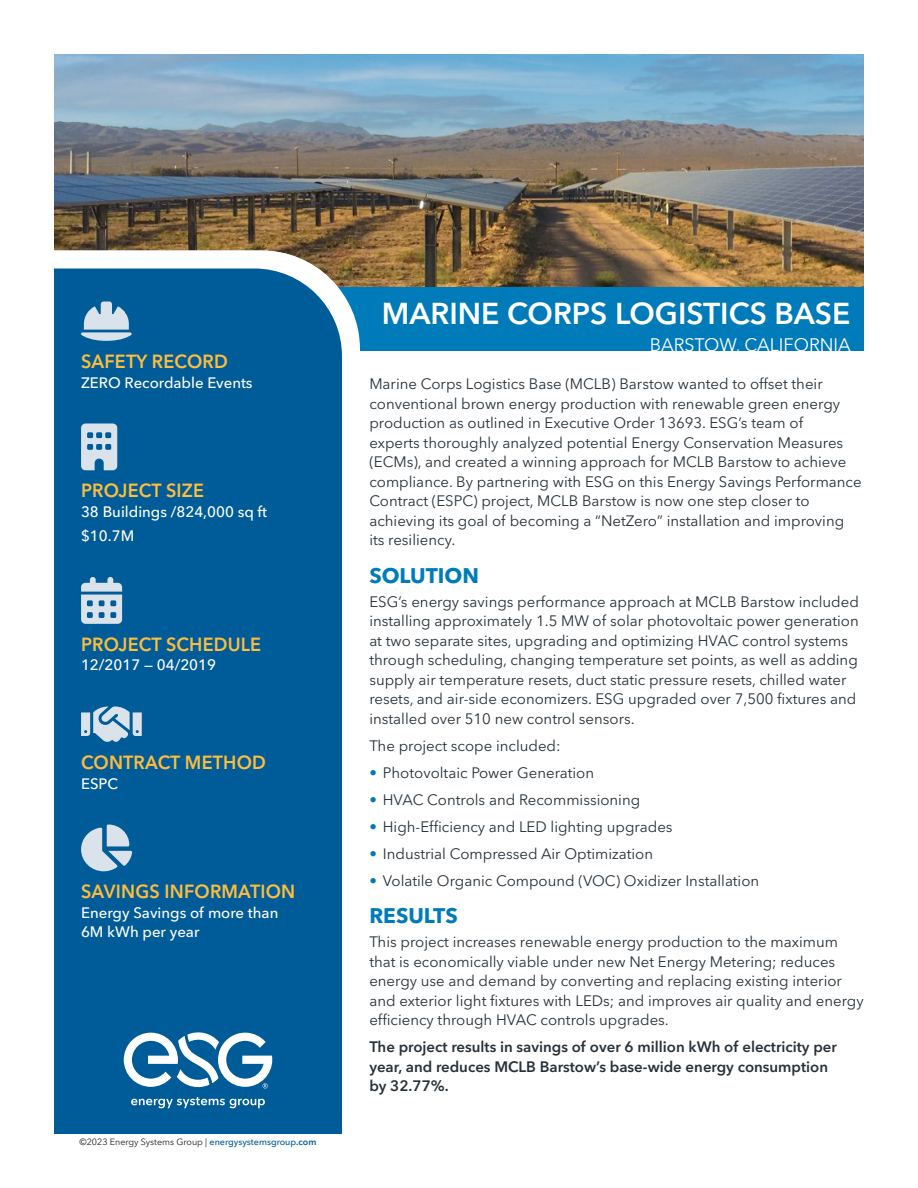
<style>
.page{position:relative;width:918px;height:1188px;background:#fff}
.page>*{position:absolute;margin:0;border:0;box-sizing:border-box;transform-origin:0 0}
.Title1{font:600 30px "Avenir Next LT Pro";color:#fff}
.Header1{font:700 21px "Avenir Next LT Pro";color:#007bba}
.Callout-Header1{font:600 18.9px "Avenir Next LT Pro";letter-spacing:.01em;color:#fdbd3e;scale:.95 1}
.SubTitle1{font:18px "Avenir Next LT Pro";color:#fff}
.Body-Avenir_Next{font:15px/19.5px "Avenir Next LT Pro";color:#273138}
.Body-Avenir_Next-2{font:600 15px/19.5px "Avenir Next LT Pro";color:#273138}
.Callout-Body{font:500 15px/19.5px "Avenir Next LT Pro";color:#fff}
.Copyright_Line{font:9px "Avenir Next LT Pro";color:#231f20}
.s1{font-weight:500;color:#005c98}
.s2{font-weight:600;color:#005c98}
.s3{color:#007bba}
</style>
<div class="page">
<img style="left:54px;top:54px;width:810px;height:234px">
<div style="left:272px;top:288px;width:592px;height:63px;background:#007bba"></div>
<div style="left:54px;top:360px;width:288px;height:774px;background:#005c98"></div>
<svg style="left:54px;top:250px;width:306px;height:110px"></svg>
<svg style="left:81px;top:424px;width:36px;height:46px;background:#b1c9db"></svg>
<svg style="left:81px;top:577px;width:41px;height:47px;background:#9fbed4"></svg>
<svg style="left:81px;top:706px;width:61px;height:37px;background:#81abc9"></svg>
<svg style="left:81px;top:825px;width:51px;height:46px;background:#8ab1cc"></svg>
<svg style="left:131px;top:1097px;width:134px;height:11px"></svg>
<svg style="left:124px;top:1032px;width:148px;height:56px"></svg>
<p class="Callout-Header1" style="left:81px;top:350px;width:156px">SAFETY RECORD</p>
<p class="Callout-Body" style="left:81px;top:372px;width:173px">ZERO Recordable Events</p>
<p class="Callout-Header1" style="left:81px;top:479px;width:131px">PROJECT SIZE</p>
<p class="Callout-Body" style="left:81px;top:502px;width:187px">38 Buildings /824,000 sq ft</p>
<p class="Callout-Body" style="left:81px;top:526px;width:55px">$10.7M</p>
<p class="Callout-Header1" style="left:81px;top:633px;width:191px">PROJECT SCHEDULE</p>
<p class="Callout-Body" style="left:81px;top:655px;width:137px">12/2017 — 04/2019</p>
<p class="Callout-Header1" style="left:81px;top:751px;width:196px">CONTRACT METHOD</p>
<p class="Callout-Body" style="left:81px;top:774px;width:39px">ESPC</p>
<p class="Callout-Header1" style="left:81px;top:880px;width:227px">SAVINGS INFORMATION</p>
<p class="Callout-Body" style="left:81px;top:903px;width:199px">Energy Savings of more than<br>6M kWh per year</p>
<p class="Copyright_Line" style="left:80px;top:1137px;width:238px">©2023 Energy Systems Group | <span class="s1">energysystemsgroup</span><span class="s2">.com</span></p>
<p class="Title1" style="left:382px;top:295px;width:470px">MARINE CORPS LOGISTICS BASE</p>
<p class="SubTitle1" style="left:650px;top:334px;width:203px">BARSTOW, CALIFORNIA</p>
<p class="Body-Avenir_Next" style="left:369px;top:374px;width:494px">Marine Corps Logistics Base (MCLB) Barstow wanted to offset their conventional brown energy production with renewable green energy production as outlined in Executive Order 13693. ESG’s team of<br>experts thoroughly analyzed potential Energy Conservation Measures (ECMs), and created a winning approach for MCLB Barstow to achieve compliance. By partnering with ESG on this Energy Savings Performance Contract (ESPC) project, MCLB Barstow is now one step closer to achieving its goal of becoming a “NetZero” installation and improving its resiliency.</p>
<p class="Header1" style="left:369px;top:563px;width:111px">SOLUTION</p>
<p class="Body-Avenir_Next" style="left:369px;top:592px;width:491px">ESG’s energy savings performance approach at MCLB Barstow included installing approximately 1.5 MW of solar photovoltaic power generation at two separate sites, upgrading and optimizing HVAC control systems through scheduling, changing temperature set points, as well as adding supply air temperature resets, duct static pressure resets, chilled water resets, and air-side economizers. ESG upgraded over 7,500 fixtures and installed over 510 new control sensors.</p>
<p class="Body-Avenir_Next" style="left:369px;top:736px;width:193px">The project scope included:</p>
<p class="Body-Avenir_Next" style="left:369px;top:763px;width:226px"><span class="s3">•</span> Photovoltaic Power Generation</p>
<p class="Body-Avenir_Next" style="left:369px;top:790px;width:272px"><span class="s3">•</span> HVAC Controls and Recommissioning</p>
<p class="Body-Avenir_Next" style="left:369px;top:817px;width:305px"><span class="s3">•</span> High-Efficiency and LED lighting upgrades</p>
<p class="Body-Avenir_Next" style="left:369px;top:844px;width:285px"><span class="s3">•</span> Industrial Compressed Air Optimization</p>
<p class="Body-Avenir_Next" style="left:369px;top:871px;width:391px"><span class="s3">•</span> Volatile Organic Compound (VOC) Oxidizer Installation</p>
<p class="Header1" style="left:369px;top:903px;width:90px">RESULTS</p>
<p class="Body-Avenir_Next" style="left:369px;top:932px;width:496px">This project increases renewable energy production to the maximum that is economically viable under new Net Energy Metering; reduces energy use and demand by converting and replacing existing interior and exterior light fixtures with LEDs; and improves air quality and energy efficiency through HVAC controls upgrades.</p>
<p class="Body-Avenir_Next-2" style="left:369px;top:1037px;width:469px">The project results in savings of over 6 million kWh of electricity per year, and reduces MCLB Barstow’s base-wide energy consumption by 32.77%.</p>
</div>
